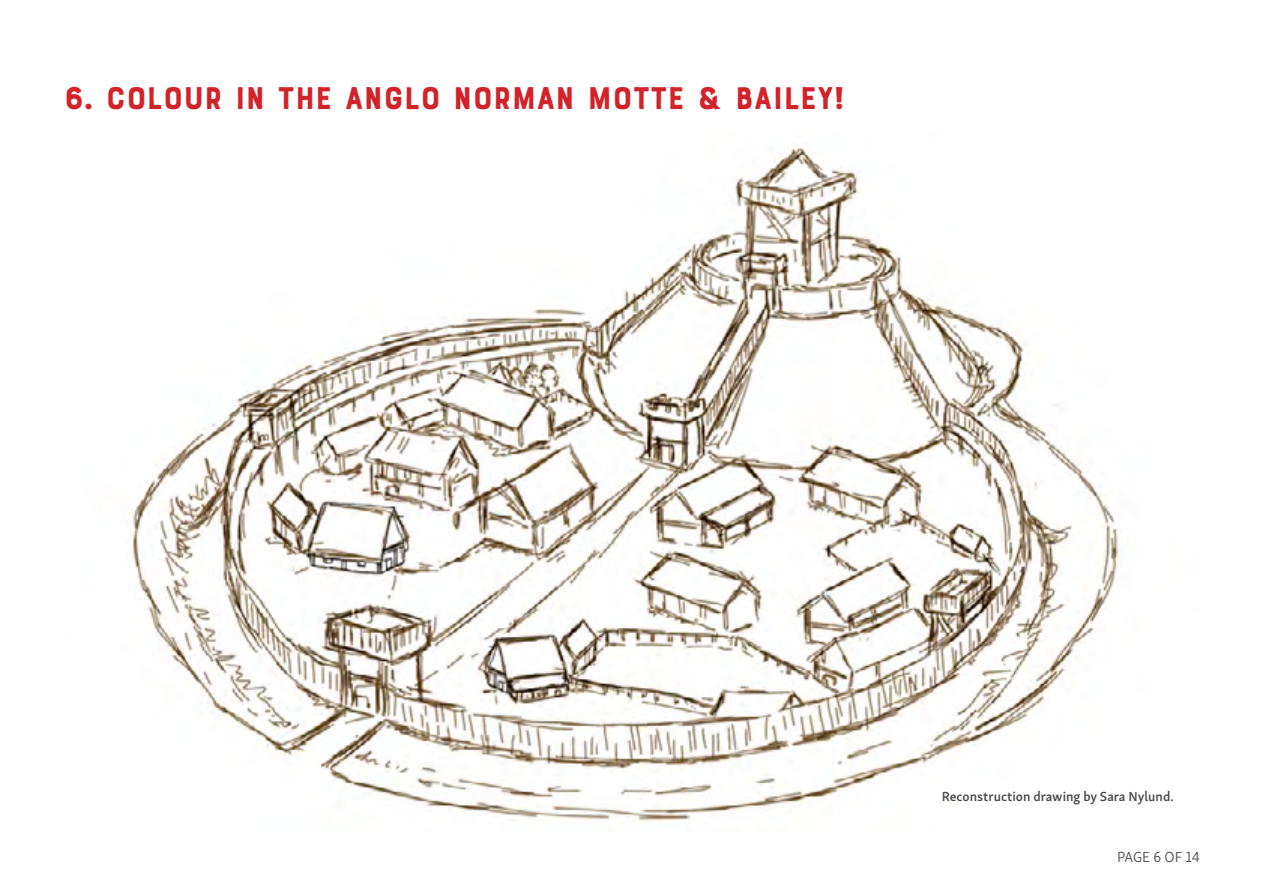
<style>
.page{position:relative;width:1263px;height:893px;background:#fff}
.page>*{position:absolute;margin:0;border:0;box-sizing:border-box;transform-origin:0 0}
.t1{font:33px "Bourton Hand Base";color:#d2232a}
.t2{font:300 15px "Skolar Sans Latn";color:#484848}
.t3{font:600 13.5px "Skolar Sans Latn";color:#484848}
</style>
<div class="page">
<img style="left:129px;top:146px;width:993px;height:676px">
<p class="t1" style="left:64px;top:78px;width:783px">6. COLOUR IN THE ANGLO N ORMAN M OTTE &amp; BAILEY!</p>
<p class="t3" style="left:942px;top:785px;width:233px">Reconstruction drawing by Sara Nylund.</p>
<p class="t2" style="left:1117px;top:845px;width:84px">PAGE 6 OF 14</p>
</div>
